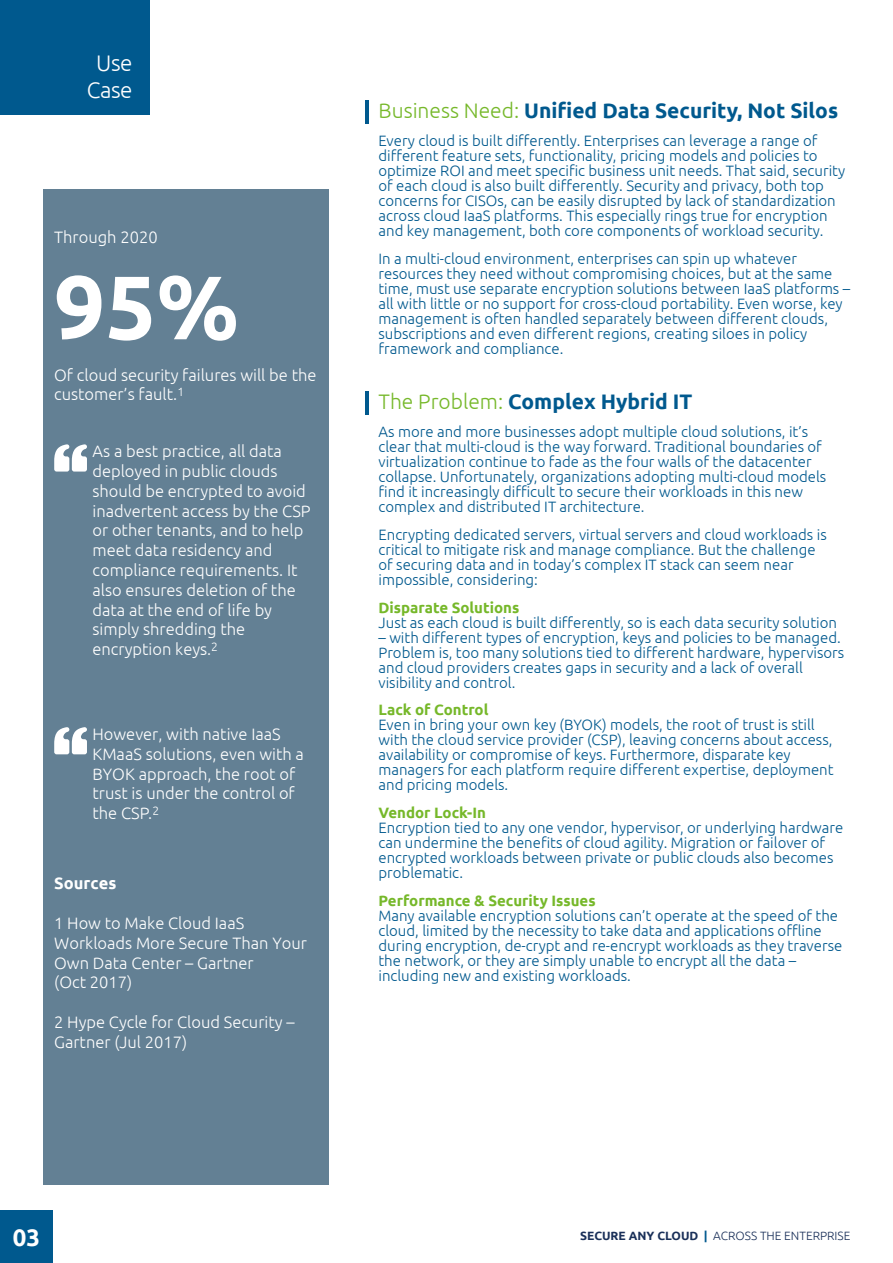
<style>
.page{position:relative;width:893px;height:1263px;background:#fff}
.page>*{position:absolute;margin:0;border:0;box-sizing:border-box;transform-origin:0 0}
.t1{font:700 90px "Ubuntu";color:#fff}
.t2{font:700 24px "Ubuntu";color:#fff}
.t3{font:300 22.5px/27px "Ubuntu";letter-spacing:-.025em;color:#fff;text-align:center}
.t4{font:700 21px "Ubuntu";color:#00598e}
.t5{font:300 16.5px/19.8px "Ubuntu";color:#fff}
.t6{font:700 16.5px "Ubuntu";color:#fff}
.t7{font:300 15px/15px "Ubuntu";color:#00598e}
.t8{font:700 15px "Ubuntu";color:#76b82a}
.t9{font:300 12px "Ubuntu";color:#1a3059}
.s1{font-weight:300;color:#76b82a}
.s2{font-weight:700}
.s3{font-weight:700;color:#00598e}
</style>
<div class="page">
<div style="left:43px;top:189px;width:285px;height:995px;background:#638094"></div>
<hr style="left:365px;top:100px;width:4px;height:23px;background:#00598e">
<hr style="left:365px;top:391px;width:4px;height:24px;background:#00598e">
<div style="left:0;top:0;width:149px;height:115px;background:#00598e"></div>
<svg style="left:54px;top:444px;width:33px;height:28px"></svg>
<svg style="left:54px;top:727px;width:33px;height:27px"></svg>
<div style="left:0;top:1210px;width:53px;height:53px;background:#00598e"></div>
<h3 class="t3" style="left:87px;top:49px;width:47px">Use<br>Case</h3>
<p class="t5" style="left:54px;top:227px;width:105px">Through 2020</p>
<h1 class="t1" style="left:54px;top:253px;width:186px">95%</h1>
<p class="t5" style="left:54px;top:364px;width:264px">Of cloud security failures will be the customer’s fault.<sup>1</sup></p>
<p class="t5" style="left:92px;top:441px;width:220px">As a best practice, all data deployed in public clouds should be encrypted to avoid inadvertent access by the CSP or other tenants, and to help meet data residency and compliance requirements. It also ensures deletion of the data at the end of life by simply shredding the encryption keys.<sup>2</sup></p>
<p class="t5" style="left:92px;top:724px;width:213px">However, with native IaaS<br>KMaaS solutions, even with a<br>BYOK approach, the root of trust is under the control of the CSP.<sup>2</sup></p>
<p class="t6" style="left:54px;top:873px;width:64px">Sources</p>
<p class="t5" style="left:54px;top:913px;width:254px">1 How to Make Cloud IaaS<br>Workloads More Secure Than Your<br>Own Data Center – Gartner<br>(Oct 2017)</p>
<p class="t5" style="left:54px;top:1012px;width:242px">2 Hype Cycle for Cloud Security –<br>Gartner (Jul 2017)</p>
<h3 class="t4" style="left:378px;top:98px;width:461px"><span class="s1">Business Need:</span> Unified Data Security, Not Silos</h3>
<p class="t7" style="left:378px;top:133px;width:468px">Every cloud is built differently. Enterprises can leverage a range of different feature sets, functionality, pricing models and policies to optimize ROI and meet specific business unit needs. That said, security of each cloud is also built differently. Security and privacy, both top concerns for CISOs, can be easily disrupted by lack of standardization across cloud IaaS platforms. This especially rings true for encryption and key management, both core components of workload security.</p>
<p class="t7" style="left:378px;top:251px;width:473px">In a multi-cloud environment, enterprises can spin up whatever resources they need without compromising choices, but at the same time, must use separate encryption solutions between IaaS platforms – all with little or no support for cross-cloud portability. Even worse, key management is often handled separately between different clouds, subscriptions and even different regions, creating siloes in policy framework and compliance.</p>
<h3 class="t4" style="left:378px;top:389px;width:315px"><span class="s1">The Problem:</span> Complex Hybrid IT</h3>
<p class="t7" style="left:378px;top:424px;width:449px">As more and more businesses adopt multiple cloud solutions, it’s clear that multi-cloud is the way forward. Traditional boundaries of virtualization continue to fade as the four walls of the datacenter collapse. Unfortunately, organizations adopting multi-cloud models find it increasingly difficult to secure their workloads in this new complex and distributed IT architecture.</p>
<p class="t7" style="left:378px;top:527px;width:450px">Encrypting dedicated servers, virtual servers and cloud workloads is critical to mitigate risk and manage compliance. But the challenge of securing data and in today’s complex IT stack can seem near impossible, considering:</p>
<p class="t8" style="left:378px;top:598px;width:142px">Disparate Solutions</p>
<p class="t7" style="left:378px;top:614px;width:460px">Just as each cloud is built differently, so is each data security solution</p>
<p class="t7" style="left:378px;top:629px;width:467px">– with different types of encryption, keys and policies to be managed.<br>Problem is, too many solutions tied to different hardware, hypervisors and cloud providers creates gaps in security and a lack of overall visibility and control.</p>
<p class="t8" style="left:378px;top:701px;width:111px">Lack of Control</p>
<p class="t7" style="left:378px;top:717px;width:457px">Even in bring your own key (BYOK) models, the root of trust is still with the cloud service provider (CSP), leaving concerns about access, availability or compromise of keys. Furthermore, disparate key managers for each platform require different expertise, deployment and pricing models.</p>
<p class="t8" style="left:378px;top:804px;width:109px">Vendor Lock-In</p>
<p class="t7" style="left:378px;top:820px;width:466px">Encryption tied to any one vendor, hypervisor, or underlying hardware can undermine the benefits of cloud agility. Migration or failover of encrypted workloads between private or public clouds also becomes problematic.</p>
<p class="t8" style="left:378px;top:891px;width:219px">Performance &amp; Security Issues</p>
<p class="t7" style="left:378px;top:908px;width:465px">Many available encryption solutions can’t operate at the speed of the cloud, limited by the necessity to take data and applications offline during encryption, de-crypt and re-encrypt workloads as they traverse the network, or they are simply unable to encrypt all the data – including new and existing workloads.</p>
<h2 class="t2" style="left:13px;top:1223px;width:29px">013</h2>
<p class="t9" style="left:580px;top:1228px;width:272px"><span class="s2">SECURE ANY CLOUD</span> <span class="s3">|</span> ACROSS THE ENTERPRISE</p>
</div>
